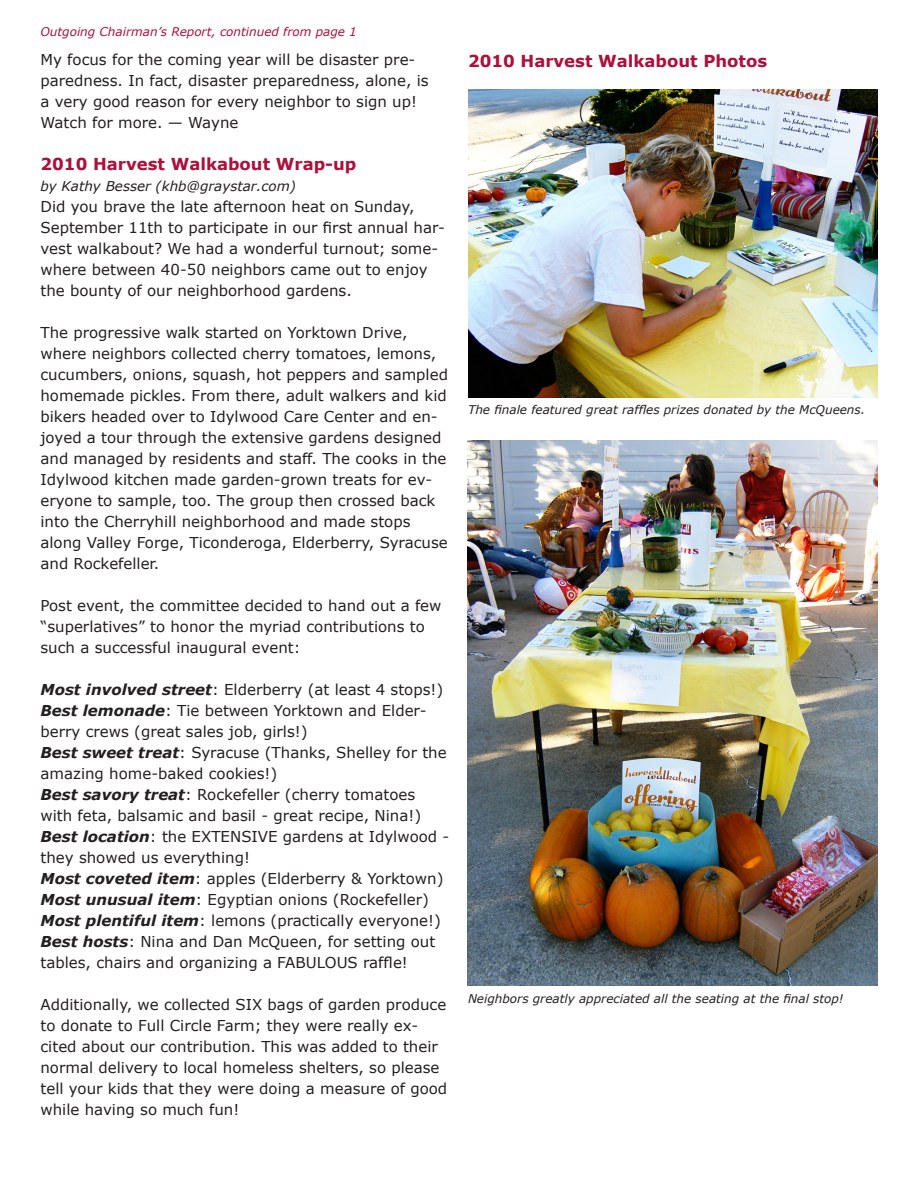
<style>
.page{position:relative;width:918px;height:1188px;background:#fff}
.page>*{position:absolute;margin:0;border:0;box-sizing:border-box;transform-origin:0 0}
.t1{font:700 16.5px "Verdana";color:#ad103b}
.t2{font:15px/21px "Verdana";color:#231f20}
.t3{font:italic 13.5px "Verdana";color:#231f20}
.t4{font:italic 12px "Verdana";color:#231f20}
.t5{font:italic 12px "Verdana";color:#ad103b}
.s1{font-weight:700;font-style:italic}
</style>
<div class="page">
<img style="left:468px;top:90px;width:410px;height:307px">
<img style="left:468px;top:440px;width:410px;height:546px">
<p class="t5" style="left:40px;top:24px;width:318px">Outgoing Chairman’s Report, continued from page 1</p>
<p class="t2" style="left:40px;top:49px;width:390px">My focus for the coming year will be disaster pre&shy;paredness. In fact, disaster preparedness, alone, is a very good reason for every neighbor to sign up!<br>Watch for more. — Wayne</p>
<p class="t1" style="left:40px;top:154px;width:317px">2010 Harvest Walkabout Wrap-up</p>
<p class="t3" style="left:40px;top:178px;width:257px">by Kathy Besser (khb@graystar.com)</p>
<p class="t2" style="left:40px;top:196px;width:406px">Did you brave the late afternoon heat on Sunday, September 11th to participate in our first annual har&shy;vest walkabout? We had a wonderful turnout; some&shy;where between 40-50 neighbors came out to enjoy the bounty of our neighborhood gardens.</p>
<p class="t2" style="left:40px;top:322px;width:409px">The progressive walk started on Yorktown Drive, where neighbors collected cherry tomatoes, lemons, cucumbers, onions, squash, hot peppers and sampled homemade pickles. From there, adult walkers and kid bikers headed over to Idylwood Care Center and en&shy;joyed a tour through the extensive gardens designed and managed by residents and staff. The cooks in the Idylwood kitchen made garden-grown treats for ev&shy;eryone to sample, too. The group then crossed back into the Cherryhill neighborhood and made stops along Valley Forge, Ticonderoga, Elderberry, Syracuse and Rockefeller.</p>
<p class="t2" style="left:40px;top:595px;width:402px">Post event, the committee decided to hand out a few “superlatives” to honor the myriad contributions to such a successful inaugural event:</p>
<p class="t2" style="left:40px;top:679px;width:404px"><span class="s1">Most involved street</span>: Elderberry (at least 4 stops!)</p>
<p class="t2" style="left:40px;top:700px;width:388px"><span class="s1">Best lemonade</span>: Tie between Yorktown and Elder&shy;berry crews (great sales job, girls!)</p>
<p class="t2" style="left:40px;top:742px;width:408px"><span class="s1">Best sweet treat</span>: Syracuse (Thanks, Shelley for the amazing home-baked cookies!)</p>
<p class="t2" style="left:40px;top:784px;width:382px"><span class="s1">Best savory treat</span>: Rockefeller (cherry tomatoes with feta, balsamic and basil - great recipe, Nina!)</p>
<p class="t2" style="left:40px;top:826px;width:410px"><span class="s1">Best location</span>: the EXTENSIVE gardens at Idylwood - they showed us everything!</p>
<p class="t2" style="left:40px;top:868px;width:405px"><span class="s1">Most coveted item</span>: apples (Elderberry &amp; Yorktown)</p>
<p class="t2" style="left:40px;top:889px;width:390px"><span class="s1">Most unusual item</span>: Egyptian onions (Rockefeller)</p>
<p class="t2" style="left:40px;top:910px;width:402px"><span class="s1">Most plentiful item</span>: lemons (practically everyone!)</p>
<p class="t2" style="left:40px;top:931px;width:396px"><span class="s1">Best hosts</span>: Nina and Dan McQueen, for setting out tables, chairs and organizing a FABULOUS raffle!</p>
<p class="t2" style="left:40px;top:994px;width:408px">Additionally, we collected SIX bags of garden produce to donate to Full Circle Farm; they were really ex&shy;cited about our contribution. This was added to their normal delivery to local homeless shelters, so please tell your kids that they were doing a measure of good while having so much fun!</p>
<p class="t1" style="left:468px;top:50px;width:301px">2010 Harvest Walkabout Photos</p>
<p class="t4" style="left:468px;top:402px;width:399px">The finale featured great raffles prizes donated by the McQueens.</p>
<p class="t4" style="left:468px;top:991px;width:377px">Neighbors greatly appreciated all the seating at the final stop!</p>
</div>
